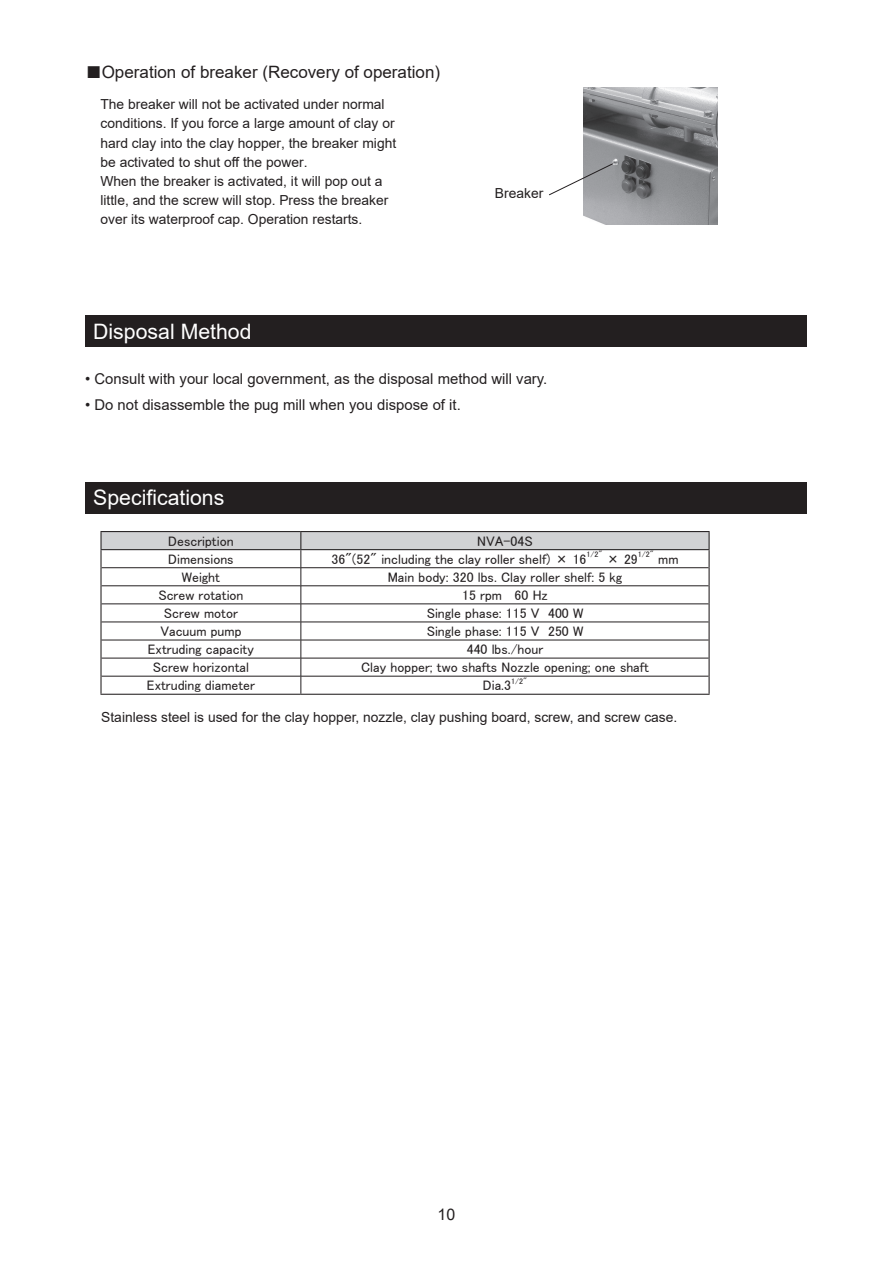
<style>
.page{position:relative;width:893px;height:1263px;background:#fff}
.page>*{position:absolute;margin:0;border:0;box-sizing:border-box;transform-origin:0 0}
.t1{font:25.5px "Arial";color:#231f20}
.t2{font:21.3px "Arial";color:#fff}
.t3{font:16.95px "Arial";color:#231f20}
.t4{font:15.9px "Arial";color:#231f20}
.t5{font:14.85px "Arial";color:#231f20}
.t6{font:13.8px/19.2px "Arial";color:#231f20}
.t7{font:13.8px "MS P Gothic";color:#231f20}
.t8{font:8.1px "MS P Gothic";color:#231f20}
</style>
<div class="page">
<div style="left:85px;top:482px;width:722px;height:31px;background:#231f20"></div>
<div style="left:85px;top:315px;width:722px;height:32px;background:#231f20"></div>
<hr style="left:100px;top:694px;width:201px;height:1px;background:#231f20">
<hr style="left:301px;top:694px;width:409px;height:1px;background:#231f20">
<hr style="left:100px;top:531px;width:201px;height:1px;background:#231f20">
<hr style="left:301px;top:531px;width:409px;height:1px;background:#231f20">
<svg style="left:100px;top:532px;width:610px;height:162px"></svg>
<hr style="left:100px;top:549px;width:201px;height:1px;background:#231f20">
<hr style="left:301px;top:549px;width:409px;height:1px;background:#231f20">
<img style="left:583px;top:88px;width:134px;height:137px">
<svg style="left:549px;top:163px;width:64px;height:32px"></svg>
<p class="t3" style="left:102px;top:61px;width:340px">Operation of breaker (Recovery of operation(</p>
<h1 class="t1" style="left:86px;top:52px;width:17px">■</h1>
<p class="t6" style="left:100px;top:95px;width:297px">The breaker will not be activated under normal conditions If. you force a large amount of clay or hard clay into the clay hopper, the breaker might be activated to shut off the power.<br>When the breaker is activated it, will pop out a little, and the screw will stop. Press the breaker over its waterproof cap. Operation restarts.</p>
<p class="t6" style="left:495px;top:184px;width:50px">Breaker</p>
<h2 class="t2" style="left:93px;top:316px;width:160px">Disposal Method</h2>
<p class="t5" style="left:85px;top:368px;width:464px">• Consult with your local government, as the disposal method will vary.</p>
<p class="t5" style="left:85px;top:394px;width:377px">• Do not disassemble the pug mill when you dispose of .i t</p>
<h2 class="t2" style="left:93px;top:483px;width:133px">Specifications</h2>
<p class="t7" style="left:168px;top:534px;width:67px">Description</p>
<p class="t7" style="left:477px;top:534px;width:57px">NVA-04S</p>
<p class="t7" style="left:168px;top:552px;width:67px">Dimensions</p>
<p class="t8" style="left:586px;top:550px;width:18px">1/2"</p>
<p class="t8" style="left:638px;top:550px;width:18px">1/2"</p>
<p class="t7" style="left:331px;top:552px;width:257px">36"(52" including the clay roller shelf) × 16</p>
<p class="t7" style="left:606px;top:552px;width:33px">×29</p>
<p class="t7" style="left:658px;top:552px;width:22px">mm</p>
<p class="t7" style="left:182px;top:570px;width:40px">Weight</p>
<p class="t7" style="left:388px;top:570px;width:236px">Main body: 320 lbs. Clay roller shelf 5: kg</p>
<p class="t7" style="left:158px;top:588px;width:87px">Screw rotation</p>
<p class="t7" style="left:462px;top:588px;width:41px">15 rpm</p>
<p class="t7" style="left:515px;top:588px;width:35px">60 Hz</p>
<p class="t7" style="left:164px;top:606px;width:75px">Screw motor</p>
<p class="t7" style="left:427px;top:606px;width:114px">Single phase: 115 V</p>
<p class="t7" style="left:548px;top:606px;width:37px">400 W</p>
<p class="t7" style="left:160px;top:624px;width:83px">Vacuum pump</p>
<p class="t7" style="left:427px;top:624px;width:114px">Single phase: 115 V</p>
<p class="t7" style="left:548px;top:624px;width:37px">250 W</p>
<p class="t7" style="left:148px;top:642px;width:108px">Extruding capacity</p>
<p class="t7" style="left:467px;top:642px;width:78px">440 lbs./hour</p>
<p class="t7" style="left:153px;top:660px;width:98px">Screw horizontal</p>
<p class="t7" style="left:361px;top:660px;width:289px">Clay hopper; two shafts Nozzle opening; one shaft</p>
<p class="t7" style="left:147px;top:678px;width:110px">Extruding diameter</p>
<p class="t8" style="left:511px;top:676px;width:18px">1/2"</p>
<p class="t7" style="left:483px;top:678px;width:30px">Dia.3</p>
<p class="t6" style="left:101px;top:707px;width:578px">Stainless steel is used for the clay hopper, nozzle, clay pushing board, screw, and screw case.</p>
<p class="t4" style="left:438px;top:1204px;width:19px">10</p>
</div>
